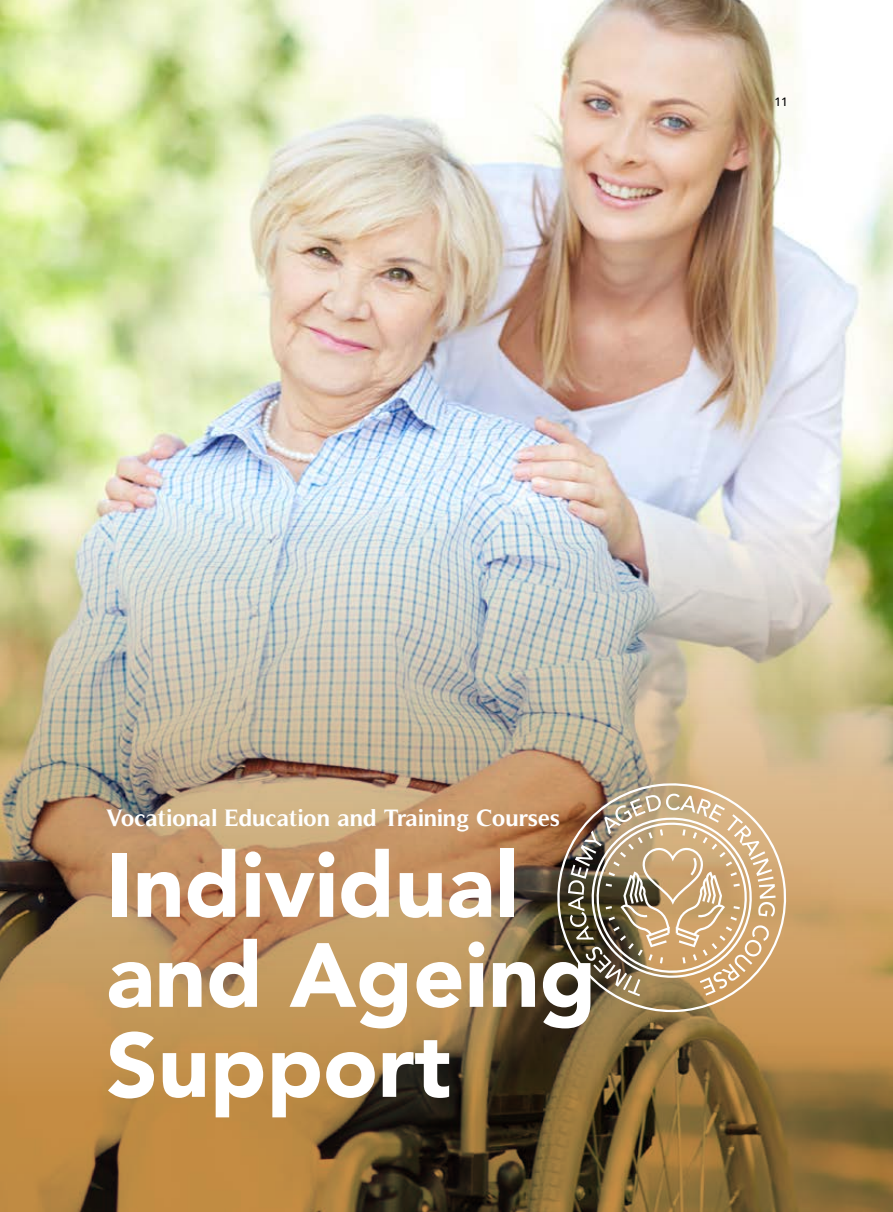
<style>
.page{position:relative;width:893px;height:1212px;background:#fff}
.page>*{position:absolute;margin:0;border:0;box-sizing:border-box;transform-origin:0 0}
.t1{font:900 90px/90px "Avenir";color:#fff}
.t2{font:700 24px "Timeless";color:#fff}
.t3{font:500 12px "Avenir";color:#000}
</style>
<div class="page">
<img style="left:1px;top:0;width:892px;height:386px">
<img style="left:1px;top:386px;width:892px;height:826px">
<svg style="left:551px;top:776px;width:242px;height:240px;background:#a78860"></svg>
<img style="left:568px;top:794px;width:208px;height:202px">
<p class="t3" style="left:774px;top:92px;width:15px">11</p>
<p class="t2" style="left:106px;top:803px;width:455px">Vocational Education and Training Courses</p>
<h1 class="t1" style="left:106px;top:838px;width:492px">Individual and Ageing<br>Support</h1>
</div>
